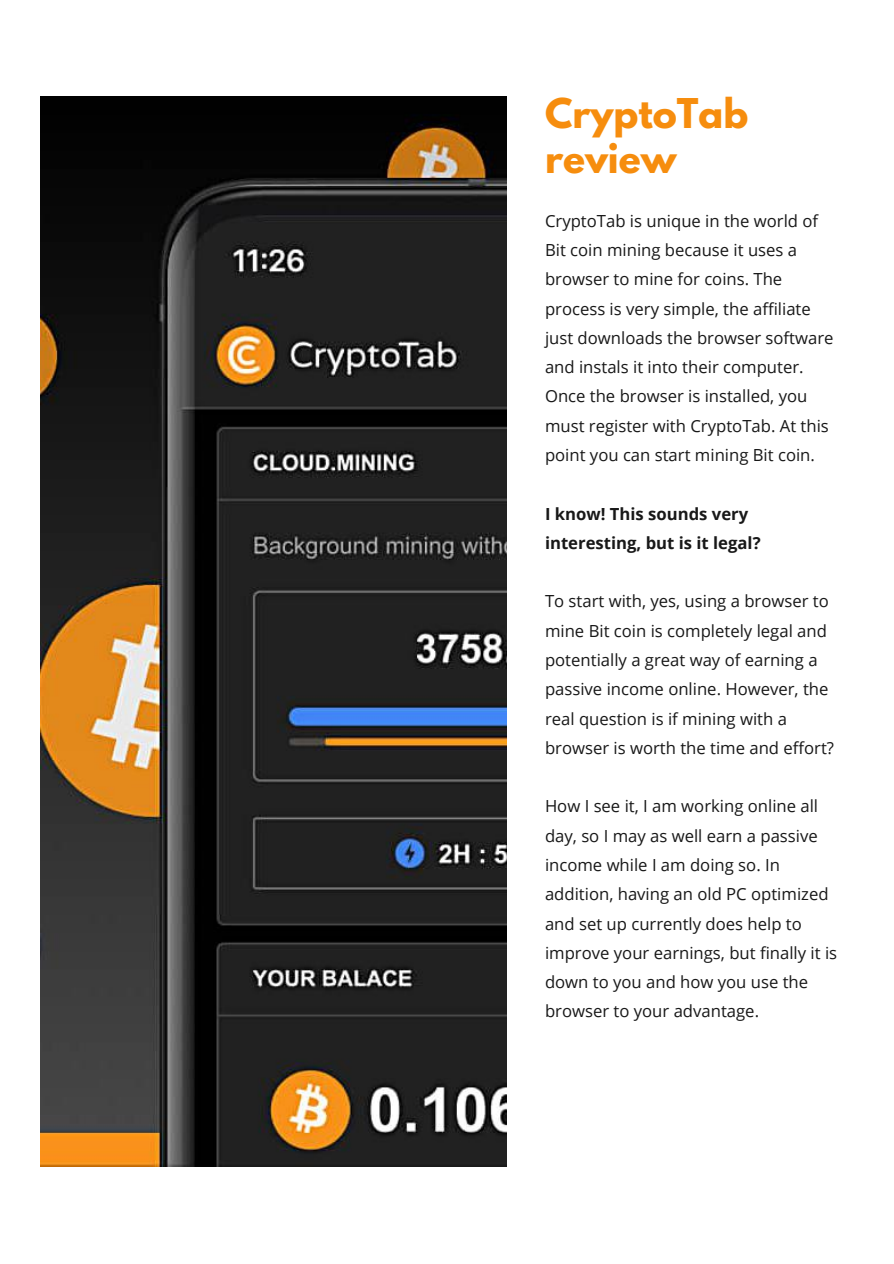
<style>
.page{position:relative;width:894px;height:1264px;background:#fff}
.page>*{position:absolute;margin:0;border:0;box-sizing:border-box;transform-origin:0 0}
.t1{font:700 36.3px/45px "League Spartan";color:#f68d0e}
.t2{font:16.65px/29.2px "Open Sans";color:#181818}
.t3{font:700 16.65px/29.2px "Open Sans";color:#181818}
</style>
<div class="page">
<img style="left:41px;top:97px;width:465px;height:1069px">
<h1 class="t1" style="left:545px;top:96px;width:205px">CryptoTab review</h1>
<p class="t2" style="left:545px;top:205px;width:290px">CryptoTab is unique in the world of Bit coin mining because it uses a browser to mine for coins. The process is very simple, the affiliate just downloads the browser software and instals it into their computer.<br>Once the browser is installed, you must register with CryptoTab. At this point you can start mining Bit coin.</p>
<p class="t3" style="left:545px;top:498px;width:217px">I know! This sounds very interesting, but is it legal?</p>
<p class="t2" style="left:545px;top:586px;width:290px">To start with, yes, using a browser to mine Bit coin is completely legal and potentially a great way of earning a passive income online. However, the real question is if mining with a browser is worth the time and effort?</p>
<p class="t2" style="left:545px;top:791px;width:293px">How I see it, I am working online all day, so I may as well earn a passive income while I am doing so. In addition, having an old PC optimized and set up currently does help to improve your earnings, but finally it is down to you and how you use the browser to your advantage.</p>
</div>
